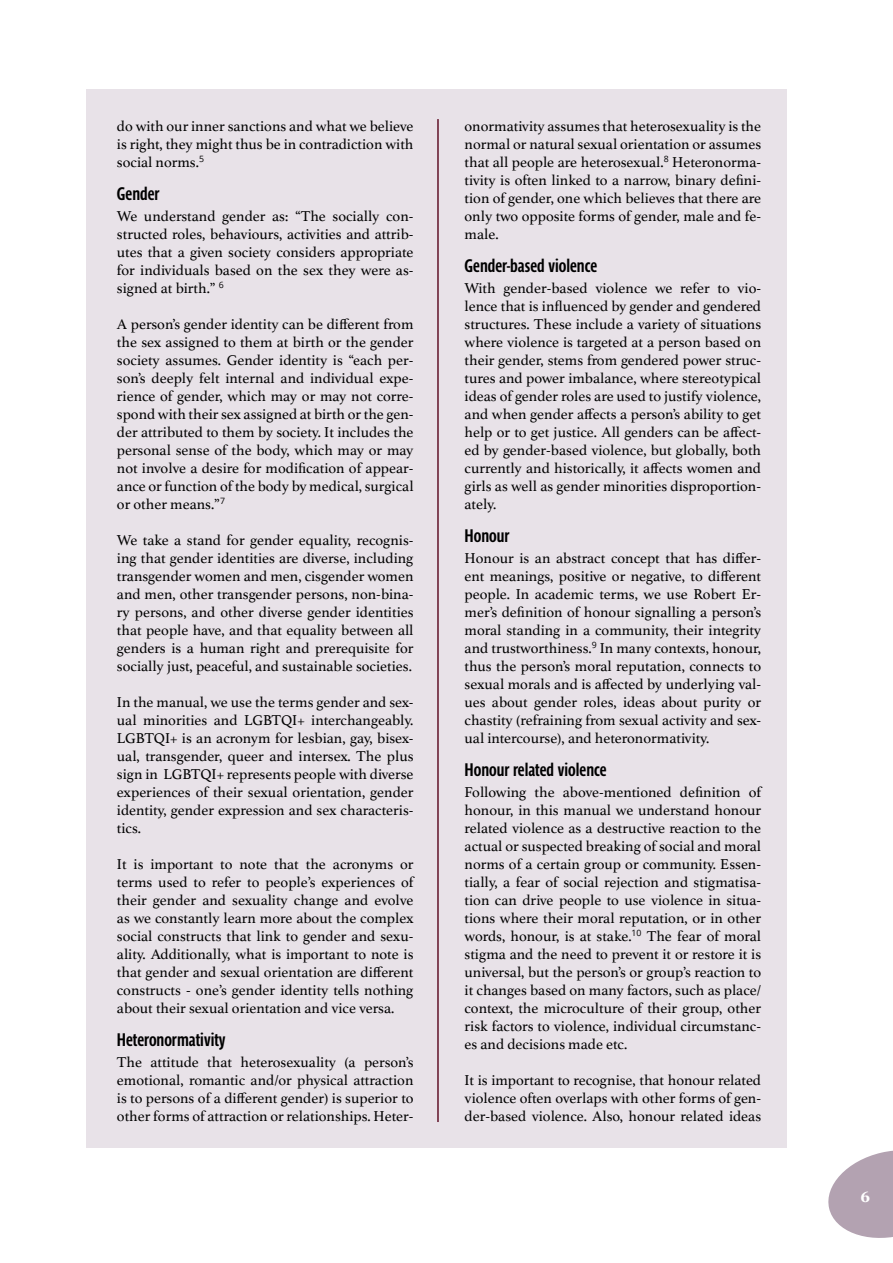
<style>
.page{position:relative;width:893px;height:1263px;background:#fff}
.page>*{position:absolute;margin:0;border:0;box-sizing:border-box;transform-origin:0 0}
.t1{font:700 18px "Parisine Std Comp Gris";color:#000}
.t2{font:15px/18px "Athelas";color:#000;text-align:justify}
.t3{font:700 15px "Georgia";color:#fff}
</style>
<div class="page">
<div style="left:86px;top:89px;width:701px;height:1059px;background:#e8e2e8"></div>
<hr style="left:437px;top:119px;width:2px;height:1003px;background:#601228">
<svg style="left:828px;top:1150px;width:65px;height:88px"></svg>
<p class="t2" style="left:117px;top:116px;width:298px">do with our inner sanctions and what we believe is right, they might thus be in contradiction with social norms.<sup>5</sup></p>
<p class="t1" style="left:117px;top:183px;width:44px">Gender</p>
<p class="t2" style="left:117px;top:206px;width:298px">We understand gender as: “The socially con&shy;structed roles, behaviours, activities and attrib&shy;utes that a given society considers appropriate for individuals based on the sex they were as&shy;signed at birth.” <sup>6</sup></p>
<p class="t2" style="left:117px;top:314px;width:298px">A person’s gender identity can be different from the sex assigned to them at birth or the gender society assumes. Gender identity is “each per&shy;son’s deeply felt internal and individual expe&shy;rience of gender, which may or may not corre&shy;spond with their sex assigned at birth or the gen&shy;der attributed to them by society. It includes the personal sense of the body, which may or may not involve a desire for modification of appear&shy;ance or function of the body by medical, surgical or other means.”<sup>7</sup></p>
<p class="t2" style="left:117px;top:530px;width:298px">We take a stand for gender equality, recognis&shy;ing that gender identities are diverse, including transgender women and men, cisgender women and men, other transgender persons, non-bina&shy;ry persons, and other diverse gender identities that people have, and that equality between all genders is a human right and prerequisite for socially just, peaceful, and sustainable societies.</p>
<p class="t2" style="left:117px;top:692px;width:298px">In the manual, we use the terms gender and sex&shy;ual minorities and LGBTQI+ interchangeably.<br>LGBTQI+ is an acronym for lesbian, gay, bisex&shy;ual, transgender, queer and intersex. The plus sign in LGBTQI+ represents people with diverse experiences of their sexual orientation, gender identity, gender expression and sex characteris&shy;tics.</p>
<p class="t2" style="left:117px;top:854px;width:298px">It is important to note that the acronyms or terms used to refer to people’s experiences of their gender and sexuality change and evolve as we constantly learn more about the complex social constructs that link to gender and sexu&shy;ality. Additionally, what is important to note is that gender and sexual orientation are different constructs - one’s gender identity tells nothing about their sexual orientation and vice versa.</p>
<p class="t1" style="left:117px;top:1029px;width:110px">Heteronormativity</p>
<p class="t2" style="left:117px;top:1052px;width:298px">The attitude that heterosexuality (a person’s emotional, romantic and/or physical attraction is to persons of a different gender) is superior to other forms of attraction or relationships. Heter-</p>
<p class="t2" style="left:465px;top:116px;width:298px">onormativity assumes that heterosexuality is the normal or natural sexual orientation or assumes that all people are heterosexual.<sup>8</sup> Heteronorma&shy;tivity is often linked to a narrow, binary defini&shy;tion of gender, one which believes that there are only two opposite forms of gender, male and fe&shy;male.</p>
<p class="t1" style="left:465px;top:255px;width:134px">Gender-based violence</p>
<p class="t2" style="left:465px;top:278px;width:298px">With gender-based violence we refer to vio&shy;lence that is influenced by gender and gendered structures. These include a variety of situations where violence is targeted at a person based on their gender, stems from gendered power struc&shy;tures and power imbalance, where stereotypical ideas of gender roles are used to justify violence, and when gender affects a person’s ability to get help or to get justice. All genders can be affect&shy;ed by gender-based violence, but globally, both currently and historically, it affects women and girls as well as gender minorities disproportion&shy;ately.</p>
<p class="t1" style="left:465px;top:525px;width:47px">Honour</p>
<p class="t2" style="left:465px;top:548px;width:298px">Honour is an abstract concept that has differ&shy;ent meanings, positive or negative, to different people. In academic terms, we use Robert Er&shy;mer’s definition of honour signalling a person’s moral standing in a community, their integrity and trustworthiness.<sup>9</sup> In many contexts, honour, thus the person’s moral reputation, connects to sexual morals and is affected by underlying val&shy;ues about gender roles, ideas about purity or chastity (refraining from sexual activity and sex&shy;ual intercourse), and heteronormativity.</p>
<p class="t1" style="left:465px;top:759px;width:144px">Honour related violence</p>
<p class="t2" style="left:465px;top:782px;width:298px">Following the above-mentioned definition of honour, in this manual we understand honour related violence as a destructive reaction to the actual or suspected breaking of social and moral norms of a certain group or community. Essen&shy;tially, a fear of social rejection and stigmatisa&shy;tion can drive people to use violence in situa&shy;tions where their moral reputation, or in other words, honour, is at stake.<sup>10</sup> The fear of moral stigma and the need to prevent it or restore it is universal, but the person’s or group’s reaction to it changes based on many factors, such as place/ context, the microculture of their group, other risk factors to violence, individual circumstanc&shy;es and decisions made etc.</p>
<p class="t2" style="left:465px;top:1070px;width:298px">It is important to recognise, that honour related violence often overlaps with other forms of gen&shy;der-based violence. Also, honour related ideas</p>
<p class="t3" style="left:860px;top:1186px;width:11px">6</p>
</div>
